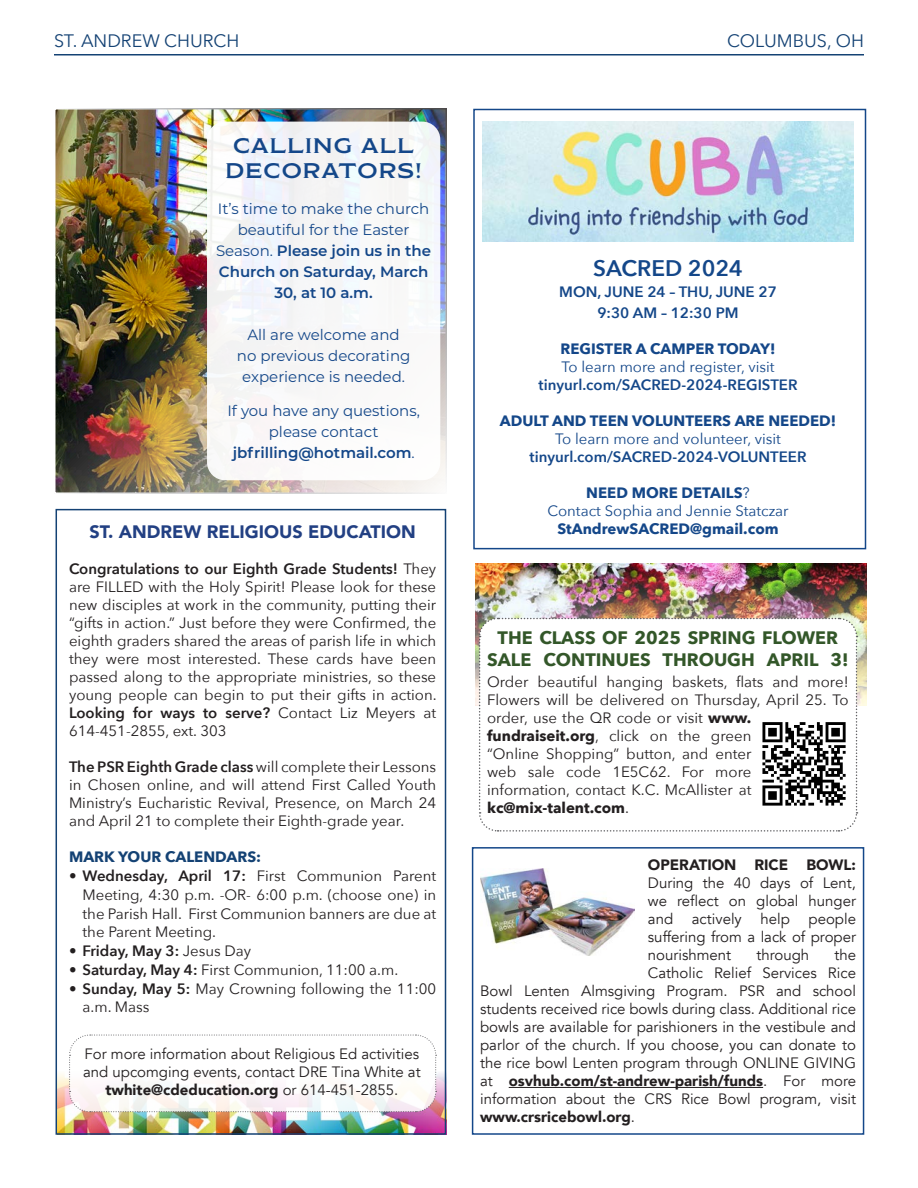
<style>
.page{position:relative;width:918px;height:1188px;background:#fff}
.page>*{position:absolute;margin:0;border:0;box-sizing:border-box;transform-origin:0 0}
.t1{font:600 22.5px "Avenir Next";color:#144789}
.t2{font:21px "Modesto Lite Expanded";letter-spacing:.05em;color:#144789}
.t3{font:700 18px/21.6px "Avenir Next";color:#335729;text-align:center}
.t4{font:900 18px "Avenir";color:#224083}
.t5{font:18px "Avenir Next";color:#144274}
.t6{font:15px/18px "Avenir Next";color:#231f20;text-align:justify}
.t7{font:15px/18px "Avenir";color:#231f20;text-align:center}
.t8{font:15px/21px "Montserrat";color:#144789;text-align:center}
.t9{font:600 15px "Avenir Next";color:#144789}
.t10{font:700 15px "Avenir Next";color:#144789}
.t11{font:15px "Avenir Next";color:#144789}
.t12{font:900 15px "Avenir";color:#231f20}
.t13{font:600 15px "Montserrat";color:#144789}
.t14{font:600 15px "Avenir Next";color:#231f20}
.t15{font:700 15px "Avenir Next";color:#144274}
.s1{font-weight:600}
.s2{font-weight:400}
.s3{font-weight:900}
.s4{font-weight:700}
</style>
<div class="page">
<hr style="left:54px;top:54px;width:810px;height:2px;background:#144274">
<img style="left:57px;top:111px;width:387px;height:380px">
<div style="left:54px;top:108px;width:393px;height:386px;border:2px solid #fff"></div>
<img style="left:59px;top:1073px;width:384px;height:59px">
<div style="left:56px;top:509px;width:390px;height:626px;border:2px solid #144274"></div>
<svg style="left:68px;top:1034px;width:369px;height:79px"></svg>
<img style="left:482px;top:122px;width:372px;height:119px">
<div style="left:473px;top:109px;width:393px;height:440px;border:2px solid #144789"></div>
<img style="left:475px;top:563px;width:391px;height:143px">
<svg style="left:478px;top:617px;width:380px;height:215px"></svg>
<img style="left:758px;top:718px;width:91px;height:91px">
<hr style="left:509px;top:1087px;width:254px;height:1px;background:#231f20">
<div style="left:472px;top:847px;width:392px;height:288px;border:2px solid #144789"></div>
<img style="left:480px;top:868px;width:154px;height:87px">
<div style="left:207px;top:122px;width:233px;height:358px;background:#f7f7f8;border-radius:18px"></div>
<p class="t5" style="left:54px;top:25px;width:187px">ST. ANDREW CHURCH</p>
<p class="t5" style="left:727px;top:26px;width:138px">COLUMBUS, OH</p>
<p class="t2" style="left:233px;top:135px;width:183px">CALLING ALL</p>
<p class="t2" style="left:226px;top:160px;width:198px">DECORATORS!</p>
<p class="t8" style="left:216px;top:198px;width:217px">It’s time to make the church beautiful for the Easter<br>Season. <span class="s1">Please join us in the<br>Church on Saturday, March<br>30, at 10 a.m.</span></p>
<p class="t8" style="left:237px;top:324px;width:175px">All are welcome and no previous decorating experience is needed.</p>
<p class="t8" style="left:227px;top:400px;width:194px">If you have any questions, please contact</p>
<p class="t13" style="left:233px;top:442px;width:183px">jbfrilling@hotmail.com<span class="s2">.</span></p>
<p class="t4" style="left:90px;top:516px;width:328px">ST. ANDREW RELIGIOUS EDUCATION</p>
<p class="t6" style="left:69px;top:560px;width:369px"><span class="s1">Congratulations to our Eighth Grade Students!</span> They are FILLED with the Holy Spirit! Please look for these new disciples at work in the community, putting their “gifts in action.” Just before they were Confirmed, the eighth graders shared the areas of parish life in which they were most interested. These cards have been passed along to the appropriate ministries, so these young people can begin to put their gifts in action.<br><span class="s1">Looking for ways to serve?</span> Contact Liz Meyers at 614-451-2855, ext. 303</p>
<p class="t6" style="left:69px;top:758px;width:369px"><span class="s1">The PSR Eighth Grade class</span> will complete their Lessons in Chosen online, and will attend First Called Youth Ministry’s Eucharistic Revival, Presence, on March 24 and April 21 to complete their Eighth-grade year.</p>
<p class="t15" style="left:69px;top:844px;width:194px">MARK YOUR CALENDARS:</p>
<p class="t6" style="left:83px;top:866px;width:355px;line-height:18.8px;text-indent:-13px"><span class="s1">• Wednesday, April 17:</span> First Communion Parent Meeting, 4:30 p.m. -OR- 6:00 p.m. (choose one) in the Parish Hall. First Communion banners are due at the Parent Meeting.</p>
<p class="t14" style="left:69px;top:938px;width:184px">• Friday, May 3: <span class="s2">Jesus Day</span></p>
<p class="t6" style="left:69px;top:960px;width:331px"><span class="s1">• Saturday, May 4:</span> First Communion, 11:00 a.m.</p>
<p class="t6" style="left:83px;top:978px;width:355px;line-height:18.8px;text-indent:-13px"><span class="s1">• Sunday, May 5:</span> May Crowning following the 11:00 a.m. Mass</p>
<p class="t7" style="left:83px;top:1045px;width:339px">For more information about Religious Ed activities and upcomging events, contact DRE Tina White at <span class="s3">twhite@cdeducation.org</span> or 614-451-2855.</p>
<p class="t1" style="left:593px;top:249px;width:151px">SACRED 2024</p>
<p class="t9" style="left:559px;top:279px;width:219px">MON, JUNE 24 – THU, JUNE 27</p>
<p class="t9" style="left:598px;top:300px;width:143px">9:30 AM – 12:30 PM</p>
<p class="t10" style="left:561px;top:336px;width:216px">REGISTER A CAMPER TODAY!</p>
<p class="t11" style="left:562px;top:354px;width:215px">To learn more and register, visit</p>
<p class="t9" style="left:539px;top:372px;width:260px">tinyurl.com/SACRED-2024-REGISTER</p>
<p class="t10" style="left:500px;top:408px;width:338px">ADULT AND TEEN VOLUNTEERS ARE NEEDED!</p>
<p class="t11" style="left:555px;top:426px;width:227px">To learn more and volunteer, visit</p>
<p class="t9" style="left:530px;top:444px;width:278px">tinyurl.com/SACRED-2024-VOLUNTEER</p>
<p class="t10" style="left:586px;top:480px;width:165px">NEED MORE DETAILS<span class="s2">?</span></p>
<p class="t11" style="left:547px;top:498px;width:243px">Contact Sophia and Jennie Statczar</p>
<p class="t10" style="left:557px;top:516px;width:223px">StAndrewSACRED@gmail.com</p>
<p class="t3" style="left:487px;top:627px;width:363px">THE CLASS OF 2025 SPRING FLOWER<br>SALE CONTINUES THROUGH APRIL 3!</p>
<p class="t6" style="left:487px;top:672px;width:363px;text-align:left">Order beautiful hanging baskets, flats and more!<br>Flowers will be delivered on Thursday, April 25. To order, use the QR code or visit <span class="s4">www. fundraiseit.org</span>, click on the green<br>“Online Shopping” button, and enter<br>web sale code 1E5C62. For more<br>information, contact K.C. McAllister at <span class="s4">kc@mix-talent.com</span>.</p>
<p class="t7" style="left:648px;top:856px;width:210px;text-align:justify"><span class="s3">OPERATION RICE BOWL:<br></span>During the 40 days of Lent, we reflect on global hunger and actively help people suffering from a lack of proper nourishment</p>
<p class="t7" style="left:756px;top:946px;width:54px">through</p>
<p class="t7" style="left:834px;top:946px;width:23px">the</p>
<p class="t7" style="left:648px;top:964px;width:210px">Catholic Relief Services Rice</p>
<p class="t7" style="left:480px;top:982px;width:377px">Bowl Lenten Almsgiving Program. PSR and school</p>
<p class="t7" style="left:480px;top:1000px;width:377px">students received rice bowls during class. Additional rice</p>
<p class="t7" style="left:480px;top:1018px;width:377px">bowls are available for parishioners in the vestibule and</p>
<p class="t7" style="left:480px;top:1036px;width:377px">parlor of the church. If you choose, you can donate to</p>
<p class="t7" style="left:480px;top:1054px;width:377px">the rice bowl Lenten program through ONLINE GIVING</p>
<p class="t12" style="left:480px;top:1068px;width:377px"><span class="s2">at</span> osvhub.com/st-andrew-parish/funds<span class="s2">. For more</span></p>
<p class="t7" style="left:480px;top:1090px;width:377px">information about the CRS Rice Bowl program, visit</p>
<p class="t12" style="left:480px;top:1104px;width:156px">www.crsricebowl.org<span class="s2">.</span></p>
</div>
